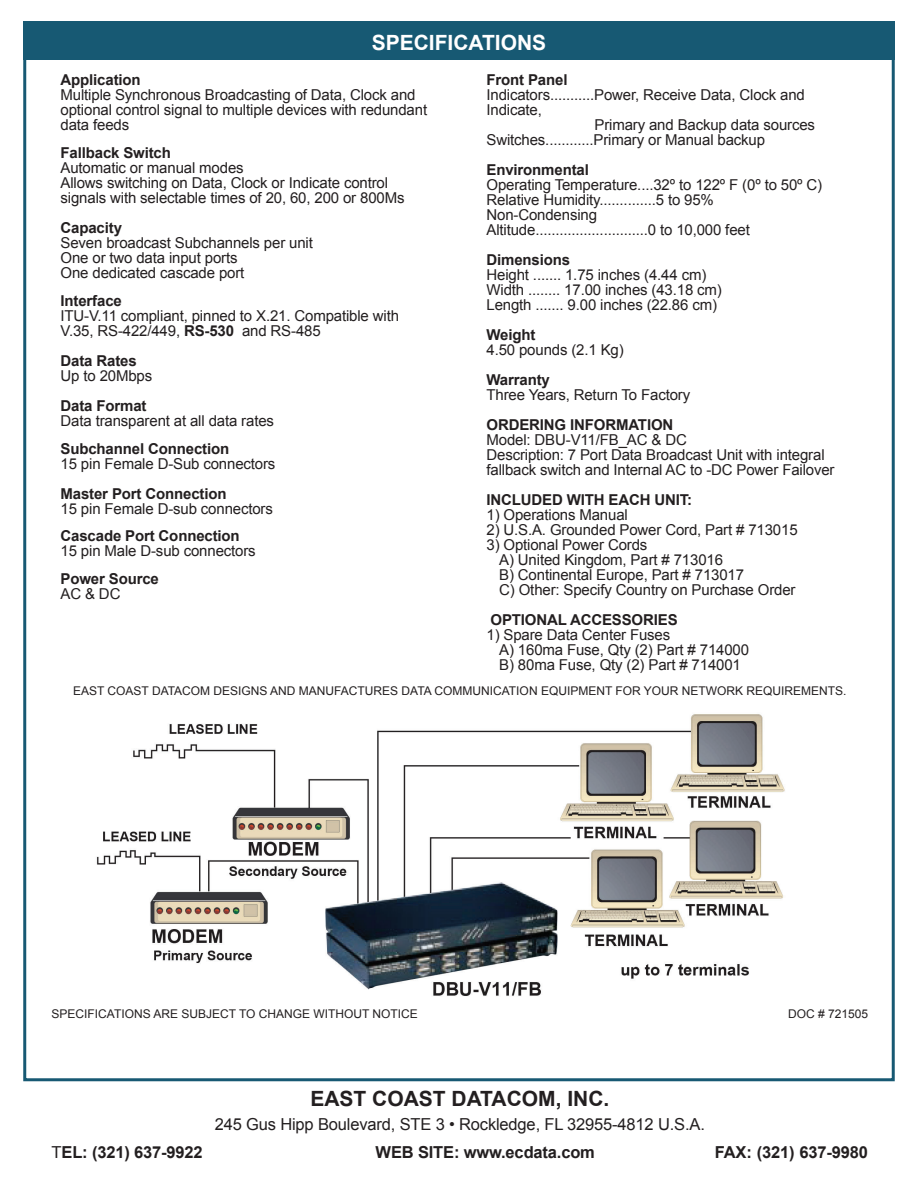
<style>
.page{position:relative;width:918px;height:1188px;background:#fff}
.page>*{position:absolute;margin:0;border:0;box-sizing:border-box;transform-origin:0 0}
.t1{font:700 21px "Arial";color:#231f20}
.t2{font:700 21px "Arial";color:#fff}
.t3{font:700 16.5px "Arial";letter-spacing:-.01em;color:#231f20}
.t4{font:16.5px "Arial";letter-spacing:-.01em;color:#231f20}
.t5{font:15px/15px "Arial";letter-spacing:-.01em;color:#231f20}
.t6{font:700 15px "Arial";letter-spacing:-.01em;color:#231f20}
.t7{font:12px "Arial";color:#231f20}
.s1{font-weight:700}
.s2{font-weight:400}
</style>
<div class="page">
<div style="left:23px;top:21px;width:872px;height:39px;background:#175973"></div>
<img style="left:96px;top:714px;width:689px;height:282px">
<h1 class="t2" style="left:372px;top:29px;width:176px">SPECIFICATIONS</h1>
<p class="t6" style="left:487px;top:70px;width:83px">Front Panel</p>
<p class="t5" style="left:487px;top:88px;width:320px">Indicators...........Power, Receive Data, Clock and</p>
<p class="t5" style="left:487px;top:103px;width:57px">Indicate,</p>
<p class="t5" style="left:595px;top:118px;width:222px">Primary and Backup data sources</p>
<p class="t5" style="left:487px;top:133px;width:280px">Switches............Primary or Manual backup</p>
<p class="t6" style="left:487px;top:160px;width:104px">Environmental</p>
<p class="t5" style="left:487px;top:178px;width:337px">Operating Temperature....32º to 122º F (0º to 50º C)<br>Relative Humidity..............5 to 95% Non-Condensing<br>Altitude............................0 to 10,000 feet</p>
<p class="t6" style="left:487px;top:250px;width:85px">Dimensions</p>
<p class="t5" style="left:487px;top:268px;width:237px">Height ....... 1.75 inches (4.44 cm)<br>Width ........ 17.00 inches (43.18 cm)<br>Length ....... 9.00 inches (22.86 cm)</p>
<p class="t6" style="left:487px;top:325px;width:50px">Weight</p>
<p class="t5" style="left:487px;top:343px;width:139px">4.50 pounds (2.1 Kg)</p>
<p class="t6" style="left:487px;top:370px;width:65px">Warranty</p>
<p class="t5" style="left:487px;top:388px;width:205px">Three Years, Return To Factory</p>
<p class="t6" style="left:487px;top:415px;width:188px">ORDERING INFORMATION</p>
<p class="t5" style="left:487px;top:433px;width:350px">Model: DBU-V11/FB_AC &amp; DC<br>Description: 7 Port Data Broadcast Unit with integral fallback switch and Internal AC to -DC Power Failover</p>
<p class="t6" style="left:487px;top:490px;width:207px">INCLUDED WITH EACH UNIT:</p>
<p class="t5" style="left:487px;top:508px;width:143px">1) Operations Manual</p>
<p class="t5" style="left:487px;top:523px;width:313px">2) U.S.A. Grounded Power Cord, Part # 713015</p>
<p class="t5" style="left:499px;top:538px;width:298px;text-indent:-13px">3) Optional Power Cords<br>A) United Kingdom, Part # 713016<br>B) Continental Europe, Part # 713017<br>C) Other: Specify Country on Purchase Order</p>
<p class="t6" style="left:491px;top:610px;width:189px">OPTIONAL ACCESSORIES</p>
<p class="t5" style="left:499px;top:628px;width:251px;text-indent:-13px">1) Spare Data Center Fuses<br>A) 160ma Fuse, Qty (2) Part # 714000<br>B) 80ma Fuse, Qty (2) Part # 714001</p>
<p class="t6" style="left:61px;top:70px;width:82px">Application</p>
<p class="t5" style="left:61px;top:88px;width:368px">Multiple Synchronous Broadcasting of Data, Clock and optional control signal to multiple devices with redundant data feeds</p>
<p class="t6" style="left:61px;top:143px;width:112px">Fallback Switch</p>
<p class="t5" style="left:61px;top:160px;width:346px">Automatic or manual modes<br>Allows switching on Data, Clock or Indicate control signals with selectable times of 20, 60, 200 or 800Ms</p>
<p class="t6" style="left:61px;top:218px;width:63px">Capacity</p>
<p class="t5" style="left:61px;top:235px;width:254px">Seven broadcast Subchannels per unit<br>One or two data input ports<br>One dedicated cascade port</p>
<p class="t6" style="left:61px;top:291px;width:63px">Interface</p>
<p class="t5" style="left:61px;top:308px;width:340px">ITU-V.11 compliant, pinned to X.21. Compatible with<br>V.35, RS-422/449, <span class="s1">RS-530</span> and RS-485</p>
<p class="t6" style="left:61px;top:351px;width:78px">Data Rates</p>
<p class="t5" style="left:61px;top:368px;width:93px">Up to 20Mbps</p>
<p class="t6" style="left:61px;top:396px;width:88px">Data Format</p>
<p class="t5" style="left:61px;top:413px;width:215px">Data transparent at all data rates</p>
<p class="t6" style="left:61px;top:438px;width:170px">Subchannel Connection</p>
<p class="t5" style="left:61px;top:456px;width:216px">15 pin Female D-Sub connectors</p>
<p class="t6" style="left:61px;top:483px;width:168px">Master Port Connection</p>
<p class="t5" style="left:61px;top:501px;width:214px">15 pin Female D-sub connectors</p>
<p class="t6" style="left:61px;top:526px;width:181px">Cascade Port Connection</p>
<p class="t5" style="left:61px;top:544px;width:197px">15 pin Male D-sub connectors</p>
<p class="t6" style="left:61px;top:569px;width:100px">Power Source</p>
<p class="t5" style="left:61px;top:586px;width:61px">AC &amp; DC</p>
<p class="t7" style="left:73px;top:682px;width:775px">EAST COAST DATACOM DESIGNS AND MANUFACTURES DATA COMMUNICATION EQUIPMENT FOR YOUR NETWORK REQUIREMENTS.</p>
<p class="t7" style="left:52px;top:1006px;width:368px">SPECIFICATIONS ARE SUBJECT TO CHANGE WITHOUT NOTICE</p>
<p class="t7" style="left:788px;top:1006px;width:82px">DOC # 721505</p>
<h1 class="t1" style="left:310px;top:1084px;width:301px">EAST COAST DATACOM, INC.</h1>
<p class="t4" style="left:215px;top:1113px;width:492px">245 Gus Hipp Boulevard, STE 3 • Rockledge, FL 32955-4812 U.S.A.</p>
<p class="t3" style="left:52px;top:1141px;width:153px"><span class="s2">T</span>EL: (321) 637-9922</p>
<p class="t3" style="left:376px;top:1141px;width:221px">WEB SITE: www.ecdata.com</p>
<p class="t3" style="left:715px;top:1141px;width:155px">FAX: (321) 637-9980</p>
</div>
